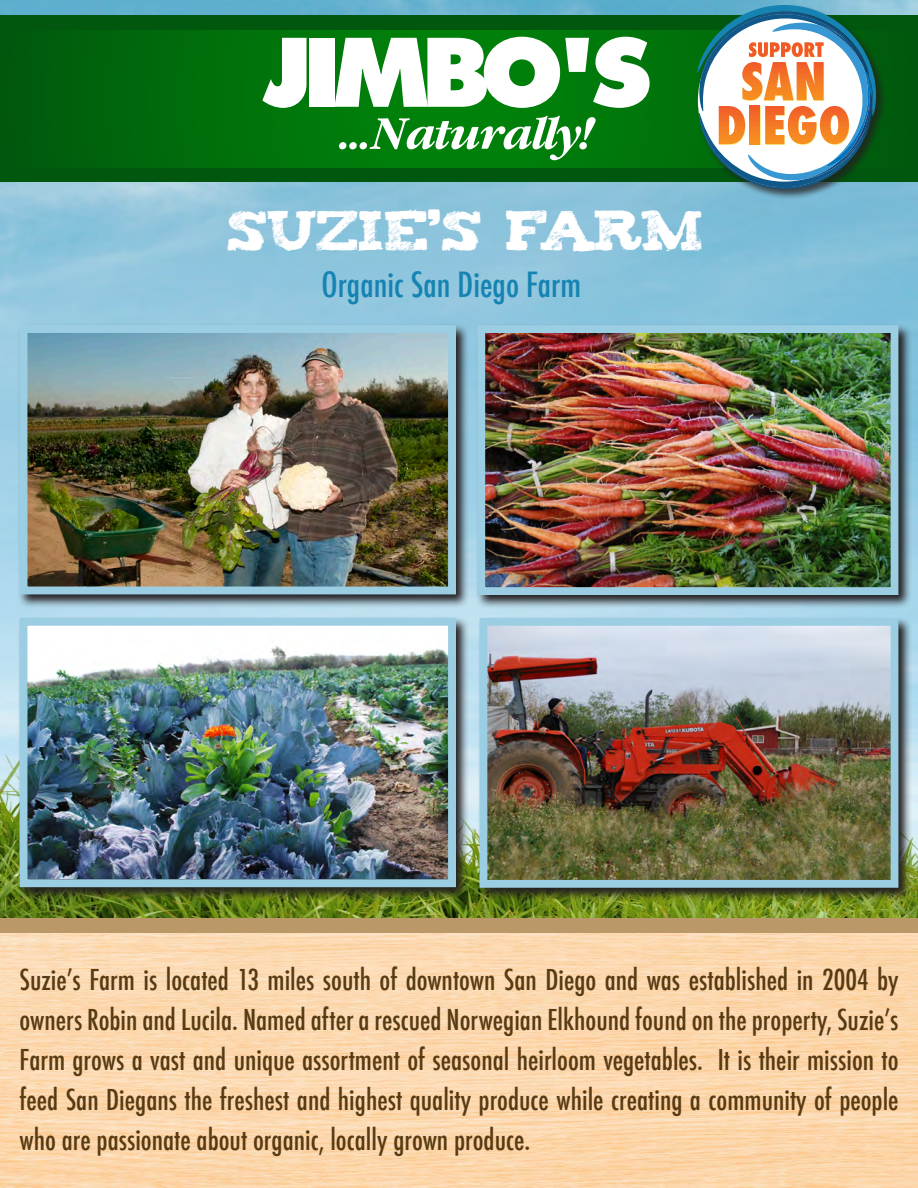
<style>
.page{position:relative;width:918px;height:1188px;background:#fff}
.page>*{position:absolute;margin:0;border:0;box-sizing:border-box;transform-origin:0 0}
.t1{font:45.9px "Tiza";letter-spacing:-.02em;color:#fff}
.t2{font:500 condensed 33.9px "Futura";color:#1584b2}
.t3{font:500 condensed 28.05px/40.2px "Futura";color:#583b13;text-align:justify}
</style>
<div class="page">
<img style="left:0;top:0;width:918px;height:1188px">
<div style="left:0;top:919px;width:918px;height:14px;background:#ba9867"></div>
<img style="left:17px;top:323px;width:896px;height:579px">
<img style="left:29px;top:627px;width:418px;height:251px">
<div style="left:20px;top:618px;width:436px;height:269px;border:8px solid #9bcee3"></div>
<img style="left:489px;top:627px;width:400px;height:252px">
<div style="left:480px;top:618px;width:418px;height:270px;border:8px solid #9bcee3"></div>
<img style="left:29px;top:334px;width:418px;height:251px">
<div style="left:20px;top:325px;width:436px;height:269px;border:8px solid #9bcee3"></div>
<img style="left:486px;top:334px;width:403px;height:252px">
<div style="left:477px;top:325px;width:421px;height:270px;border:8px solid #9bcee3"></div>
<div style="left:0;top:167px;width:918px;height:14px;background:#00570d"></div>
<svg style="left:0;top:30px;width:918px;height:137px;background:#006b0b"></svg>
<div style="left:0;top:16px;width:918px;height:14px;background:#00570d"></div>
<svg style="left:262px;top:38px;width:45px;height:70px"></svg>
<div style="left:309px;top:38px;width:25px;height:69px;background:#fff"></div>
<svg style="left:334px;top:37px;width:316px;height:71px"></svg>
<div style="left:339px;top:142px;width:7px;height:7px;background:#fff;border-radius:50%"></div>
<div style="left:349px;top:142px;width:8px;height:7px;background:#fff;border-radius:50%"></div>
<div style="left:360px;top:142px;width:7px;height:7px;background:#fff;border-radius:50%"></div>
<svg style="left:370px;top:116px;width:226px;height:44px"></svg>
<div style="left:697px;top:4px;width:190px;height:196px;background:#231f20;opacity:.75"></div>
<svg style="left:697px;top:5px;width:180px;height:184px"></svg>
<p class="t1" style="left:228px;top:194px;width:478px">SUZIE’S FARM</p>
<p class="t2" style="left:322px;top:263px;width:261px">Organic San Diego Farm</p>
<p class="t3" style="left:20px;top:959px;width:881px">Suzie’s Farm is located 13 miles south of downtown San Diego and was established in 2004 by owners Robin and Lucila. Named after a rescued Norwegian Elkhound found on the property, Suzie’s Farm grows a vast and unique assortment of seasonal heirloom vegetables. It is their mission to feed San Diegans the freshest and highest quality produce while creating a community of people who are passionate about organic, locally grown produce.</p>
</div>
